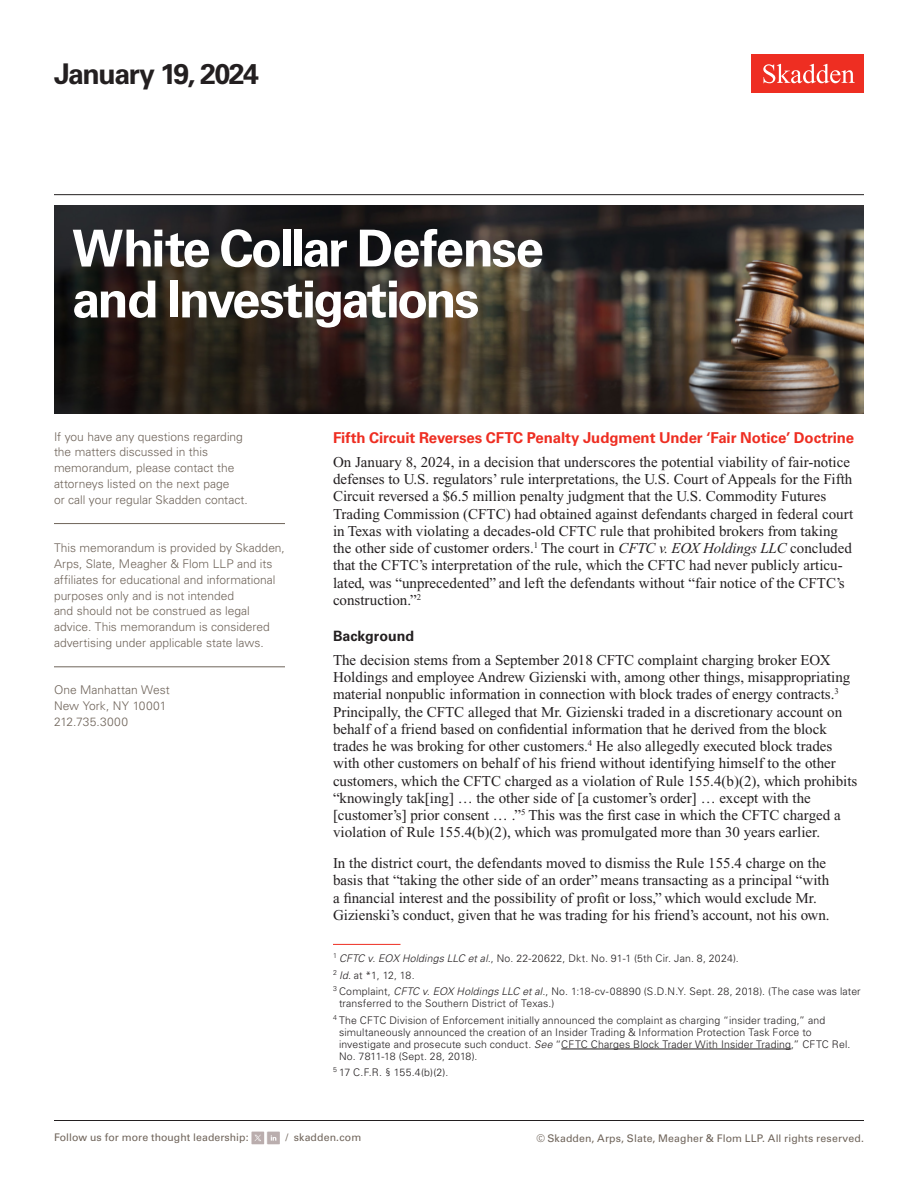
<style>
.page{position:relative;width:918px;height:1188px;background:#fff}
.page>*{position:absolute;margin:0;border:0;box-sizing:border-box;transform-origin:0 0}
.Title_Practice_Specific{font:700 51px/51px "Univers LT Std";letter-spacing:-.05em;color:#fff}
.Title_date{font:700 28.5px "Univers LT Std";letter-spacing:-.05em;color:#231f20}
.Main_Body{font:15px/17.2px "Times New Roman PS Std";color:#231f20}
.First_Level_Heading{font:700 15px "Univers LT Std";letter-spacing:-.005em;color:#ee2e22}
.Second_Level_Heading{font:700 14.25px "Univers LT Std";color:#231f20}
.Sidebar_body_rule_below{font:300 12px/15.8px "Univers LT Std";color:#6f645a}
.Firm_Address{font:300 12px/15.8px "Univers LT Std";color:#6f645a}
.Footnote{font:300 10.5px/12px "Univers LT Std";letter-spacing:.015em;color:#231f20}
.t1{font:10.5px "Univers LT Std";letter-spacing:.01em;color:#6f645a}
.s1{font-style:italic}
</style>
<div class="page">
<div style="left:752px;top:54px;width:112px;height:39px;background:#ee2e22"></div>
<svg style="left:763px;top:64px;width:92px;height:19px"></svg>
<hr style="left:54px;top:1120px;width:810px;height:1px;background:#231f20">
<hr style="left:54px;top:194px;width:810px;height:1px;background:#231f20">
<div style="left:251px;top:1132px;width:13px;height:12px;background:#baadad"></div>
<svg style="left:255px;top:1135px;width:6px;height:6px"></svg>
<div style="left:267px;top:1132px;width:13px;height:12px;background:#baaeae"></div>
<svg style="left:271px;top:1135px;width:5px;height:6px"></svg>
<hr style="left:54px;top:523px;width:231px;height:1px;background:#6f645a">
<hr style="left:54px;top:666px;width:231px;height:1px;background:#6f645a">
<hr style="left:333px;top:944px;width:67px;height:1px;background:#ee2e22">
<hr style="left:561px;top:1049px;width:230px;height:1px;background:#231f20">
<img style="left:54px;top:206px;width:810px;height:208px">
<p class="Title_date" style="left:54px;top:57px;width:207px">January 19, 2024</p>
<h1 class="Title_Practice_Specific" style="left:72px;top:223px;width:473px">White Collar Defense and Investigations</h1>
<p class="Sidebar_body_rule_below" style="left:54px;top:429px;width:195px">If you have any questions regarding the matters discussed in this memorandum, please contact the attorneys listed on the next page<br>or call your regular Skadden contact.</p>
<p class="Sidebar_body_rule_below" style="left:54px;top:540px;width:232px">This memorandum is provided by Skadden, Arps, Slate, Meagher &amp; Flom LLP and its affiliates for educational and informational purposes only and is not intended<br>and should not be construed as legal advice. This memorandum is considered advertising under applicable state laws.</p>
<p class="Firm_Address" style="left:54px;top:682px;width:117px">One Manhattan West<br>New York, NY 10001<br>212.735.3000</p>
<h2 class="First_Level_Heading" style="left:333px;top:429px;width:523px">Fifth Circuit Reverses CFTC Penalty Judgment Under ‘Fair Notice’ Doctrine</h2>
<p class="Main_Body" style="left:333px;top:453px;width:522px">On January 8, 2024, in a decision that underscores the potential viability of fair-notice defenses to U.S. regulators’ rule interpretations, the U.S. Court of Appeals for the Fifth Circuit reversed a $6.5 million penalty judgment that the U.S. Commodity Futures Trading Commission (CFTC) had obtained against defendants charged in federal court in Texas with violating a decades-old CFTC rule that prohibited brokers from taking the other side of customer orders.<sup>1</sup> The court in <span class="s1">CFTC v. EOX Holdings LLC</span> concluded that the CFTC’s interpretation of the rule, which the CFTC had never publicly articu&shy;lated, was “unprecedented” and left the defendants without “fair notice of the CFTC’s construction.”<sup>2</sup></p>
<h2 class="Second_Level_Heading" style="left:333px;top:627px;width:83px">Background</h2>
<p class="Main_Body" style="left:333px;top:651px;width:526px">The decision stems from a September 2018 CFTC complaint charging broker EOX Holdings and employee Andrew Gizienski with, among other things, misappropriating material nonpublic information in connection with block trades of energy contracts.<sup>3<br></sup>Principally, the CFTC alleged that Mr. Gizienski traded in a discretionary account on behalf of a friend based on confidential information that he derived from the block trades he was broking for other customers.<sup>4</sup> He also allegedly executed block trades with other customers on behalf of his friend without identifying himself to the other customers, which the CFTC charged as a violation of Rule 155.4(b)(2), which prohibits “knowingly tak[ing] … the other side of [a customer’s order] … except with the [customer’s] prior consent … .”<sup>5</sup> This was the first case in which the CFTC charged a violation of Rule 155.4(b)(2), which was promulgated more than 30 years earlier.</p>
<p class="Main_Body" style="left:333px;top:855px;width:498px">In the district court, the defendants moved to dismiss the Rule 155.4 charge on the basis that “taking the other side of an order” means transacting as a principal “with a financial interest and the possibility of profit or loss,” which would exclude Mr.<br>Gizienski’s conduct, given that he was trading for his friend’s account, not his own.</p>
<p class="Footnote" style="left:333px;top:953px;width:407px"><sup>1</sup> <span class="s1">CFTC v. EOX Holdings LLC et al.</span>, No. 22-20622, Dkt. No. 91-1 (5th Cir. Jan. 8, 2024).</p>
<p class="Footnote" style="left:333px;top:969px;width:83px"><sup>2</sup> <span class="s1">Id.</span> at *1, 12, 18.</p>
<p class="Footnote" style="left:339px;top:986px;width:523px;text-indent:-6px"><sup>3</sup> Complaint, <span class="s1">CFTC v. EOX Holdings LLC et al.</span>, No. 1:18-cv-08890 (S.D.N.Y. Sept. 28, 2018). (The case was later transferred to the Southern District of Texas.)</p>
<p class="Footnote" style="left:339px;top:1014px;width:513px;text-indent:-6px"><sup>4</sup> The CFTC Division of Enforcement initially announced the complaint as charging “insider trading,” and simultaneously announced the creation of an Insider Trading &amp; Information Protection Task Force to investigate and prosecute such conduct. <span class="s1">See</span> “CFTC Charges Block Trader With Insider Trading,” CFTC Rel.<br>No. 7811-18 (Sept. 28, 2018).</p>
<p class="Footnote" style="left:333px;top:1067px;width:117px"><sup>5</sup> 17 C.F.R. § 155.4(b)(2).</p>
<p class="t1" style="left:54px;top:1131px;width:196px">Follow us for more thought leadership:</p>
<p class="t1" style="left:285px;top:1131px;width:77px">/ skadden.com</p>
<p class="t1" style="left:536px;top:1132px;width:329px">© Skadden, Arps, Slate, Meagher &amp; Flom LLP. All rights reserved.</p>
</div>
